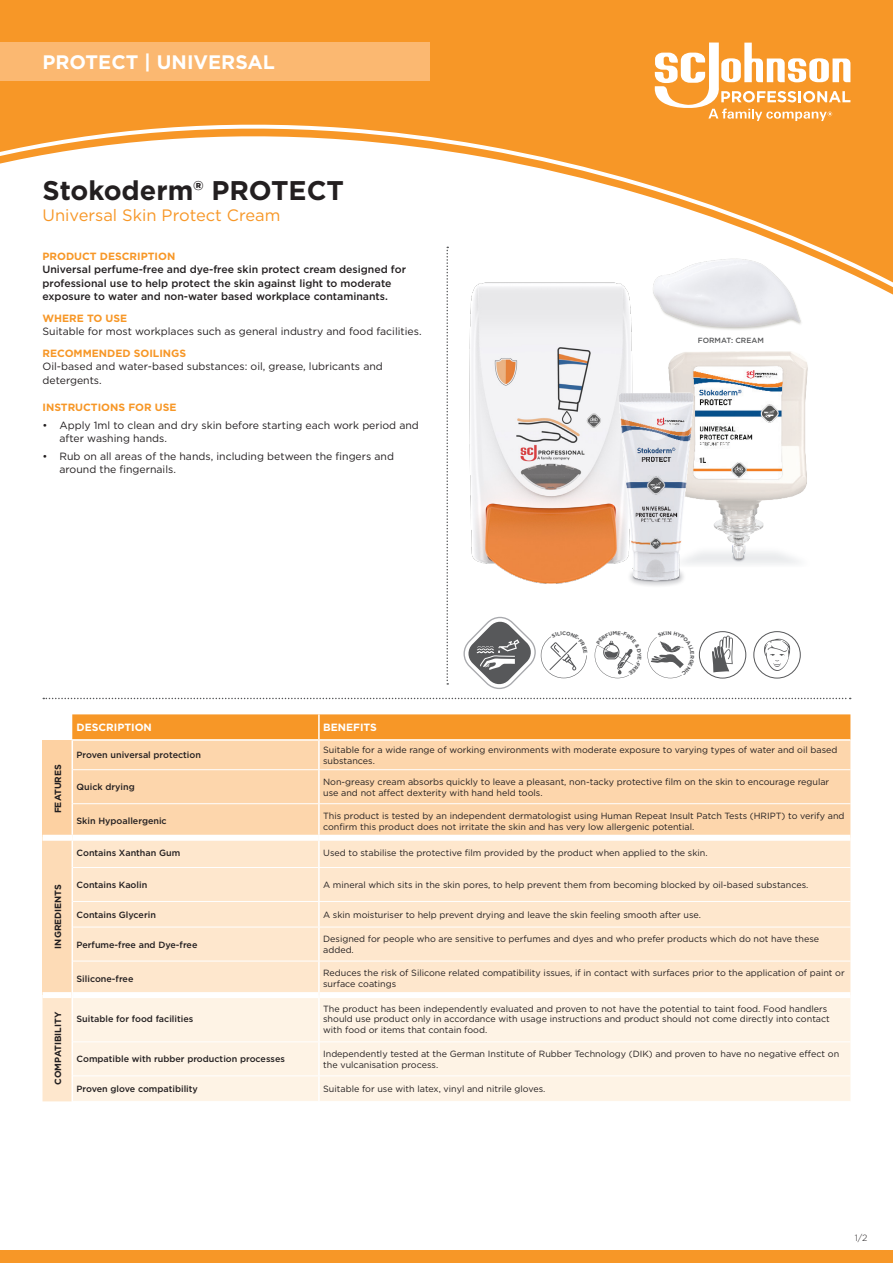
<style>
.page{position:relative;width:893px;height:1263px;background:#fff}
.page>*{position:absolute;margin:0;border:0;box-sizing:border-box;transform-origin:0 0}
.t1{font:700 27px "Gotham";color:#231f20}
.t2{font:700 19.5px "Gotham";color:#fff}
.t3{font:16.5px "Gotham";color:#f79727}
.t4{font:10.5px/13.5px "Gotham";color:#231f20}
.t5{font:500 10.5px/13.5px "Gotham";color:#231f20}
.t6{font:700 10.5px "Gotham";color:#f79727}
.t7{font:700 10.5px "Gotham";color:#fff}
.t8{font:9px/10.5px "Gotham";color:#231f20}
.t9{font:500 9px "Gotham";color:#231f20}
.t10{font:700 9px "Gotham";color:#231f20}
.t11{font:300 9px "Gotham";color:#231f20}
.t12{font:500 7.5px "Gotham";color:#57585a}
</style>
<div class="page">
<svg style="left:43px;top:698px;width:808px;height:1px"></svg>
<svg style="left:446px;top:301px;width:2px;height:384px"></svg>
<div style="left:0;top:0;width:893px;height:301px;background:#f79727"></div>
<svg style="left:0;top:119px;width:893px;height:175px"></svg>
<svg style="left:655px;top:43px;width:195px;height:78px"></svg>
<div style="left:0;top:43px;width:429px;height:38px;background:#fbb871"></div>
<div style="left:0;top:1250px;width:893px;height:13px;background:#f79727"></div>
<img style="left:455px;top:270px;width:191px;height:314px">
<img style="left:541px;top:345px;width:267px;height:241px">
<div style="left:43px;top:740px;width:29px;height:98px;background:#fdd1a2"></div>
<div style="left:73px;top:770px;width:777px;height:65px;background:#fdd6ac"></div>
<div style="left:43px;top:841px;width:807px;height:260px;background:#fee7cd"></div>
<div style="left:73px;top:998px;width:777px;height:103px;background:#fef3e5"></div>
<svg style="left:72px;top:714px;width:778px;height:56px;background:#fab96f"></svg>
<hr style="left:318px;top:741px;width:2px;height:28px;background:#fff">
<hr style="left:318px;top:770px;width:2px;height:33px;background:#fff">
<hr style="left:318px;top:804px;width:2px;height:31px;background:#fff">
<hr style="left:72px;top:739px;width:247px;height:2px;background:#fff">
<hr style="left:319px;top:739px;width:531px;height:2px;background:#fff">
<hr style="left:73px;top:769px;width:246px;height:1px;background:#fff">
<hr style="left:319px;top:769px;width:531px;height:1px;background:#fff">
<hr style="left:73px;top:803px;width:246px;height:1px;background:#fff">
<hr style="left:319px;top:803px;width:531px;height:1px;background:#fff">
<div style="left:43px;top:835px;width:29px;height:6px;background:#fff"></div>
<div style="left:73px;top:992px;width:245px;height:6px;background:#fff"></div>
<div style="left:320px;top:992px;width:530px;height:6px;background:#fff"></div>
<div style="left:43px;top:992px;width:29px;height:6px;background:#fff"></div>
<hr style="left:318px;top:841px;width:2px;height:26px;background:#fff">
<hr style="left:318px;top:868px;width:2px;height:33px;background:#fff">
<hr style="left:318px;top:902px;width:2px;height:25px;background:#fff">
<hr style="left:318px;top:927px;width:2px;height:34px;background:#fff">
<hr style="left:318px;top:961px;width:2px;height:34px;background:#fff">
<hr style="left:318px;top:995px;width:2px;height:46px;background:#fff">
<hr style="left:318px;top:1042px;width:2px;height:33px;background:#fff">
<hr style="left:318px;top:1076px;width:2px;height:25px;background:#fff">
<hr style="left:73px;top:867px;width:246px;height:1px;background:#fff">
<hr style="left:319px;top:867px;width:531px;height:1px;background:#fff">
<hr style="left:73px;top:901px;width:246px;height:1px;background:#fff">
<hr style="left:319px;top:901px;width:531px;height:1px;background:#fff">
<hr style="left:73px;top:927px;width:246px;height:1px;background:#fff">
<hr style="left:319px;top:927px;width:531px;height:1px;background:#fff">
<hr style="left:73px;top:961px;width:246px;height:1px;background:#fff">
<hr style="left:319px;top:961px;width:531px;height:1px;background:#fff">
<hr style="left:73px;top:1041px;width:246px;height:1px;background:#fff">
<hr style="left:319px;top:1041px;width:531px;height:1px;background:#fff">
<hr style="left:72px;top:995px;width:1px;height:47px;background:#fff">
<hr style="left:72px;top:1042px;width:1px;height:34px;background:#fff">
<svg style="left:72px;top:1076px;width:1px;height:25px"></svg>
<svg style="left:72px;top:841px;width:1px;height:26px"></svg>
<hr style="left:72px;top:867px;width:1px;height:34px;background:#fff">
<svg style="left:72px;top:901px;width:1px;height:26px"></svg>
<hr style="left:72px;top:927px;width:1px;height:34px;background:#fff">
<hr style="left:72px;top:961px;width:1px;height:34px;background:#fff">
<hr style="left:318px;top:714px;width:2px;height:25px;background:#fff">
<hr style="left:73px;top:1075px;width:246px;height:1px;background:#fff">
<hr style="left:319px;top:1075px;width:531px;height:1px;background:#fff">
<img style="left:646px;top:237px;width:167px;height:120px">
<svg style="left:712px;top:636px;width:21px;height:36px"></svg>
<div style="left:699px;top:631px;width:47px;height:47px;border:1px solid #57585a;border-radius:50%"></div>
<svg style="left:764px;top:639px;width:26px;height:32px"></svg>
<div style="left:754px;top:631px;width:46px;height:47px;border:1px solid #57585a;border-radius:50%"></div>
<svg style="left:463px;top:617px;width:124px;height:72px"></svg>
<svg style="left:647px;top:637px;width:37px;height:41px"></svg>
<svg style="left:595px;top:640px;width:39px;height:38px"></svg>
<p class="t2" style="left:43px;top:50px;width:234px">PROTECT | UNIVERSAL</p>
<p class="t1" style="left:43px;top:173px;width:303px">Stokoderm® PROTECT</p>
<p class="t3" style="left:43px;top:205px;width:239px">Universal Skin Protect Cream</p>
<p class="t6" style="left:43px;top:249px;width:134px">PRODUCT DESCRIPTION</p>
<p class="t5" style="left:43px;top:263px;width:365px">Universal perfume-free and dye-free skin protect cream designed for professional use to help protect the skin against light to moderate exposure to water and non-water based workplace contaminants.</p>
<p class="t6" style="left:43px;top:311px;width:86px">WHERE TO USE</p>
<p class="t4" style="left:43px;top:325px;width:381px">Suitable for most workplaces such as general industry and food facilities.</p>
<p class="t6" style="left:43px;top:346px;width:145px">RECOMMENDED SOILINGS</p>
<p class="t4" style="left:43px;top:360px;width:342px">Oil-based and water-based substances: oil, grease, lubricants and detergents.</p>
<p class="t6" style="left:43px;top:400px;width:136px">INSTRUCTIONS FOR USE</p>
<p class="t4" style="left:60px;top:418px;width:361px;text-indent:-17px">• Apply 1ml to clean and dry skin before starting each work period and after washing hands.</p>
<p class="t4" style="left:60px;top:449px;width:336px;text-indent:-17px">• Rub on all areas of the hands, including between the fingers and around the fingernails.</p>
<p class="t12" style="left:698px;top:336px;width:67px">FORMAT: CREAM</p>
<p class="t10" style="left:52px;top:813px;width:51px;rotate:-90deg">FEATURES</p>
<p class="t10" style="left:52px;top:948px;width:66px;rotate:-90deg">INGREDIENTS</p>
<p class="t7" style="left:77px;top:721px;width:77px">DESCRIPTION</p>
<p class="t7" style="left:323px;top:721px;width:55px">BENEFITS</p>
<p class="t9" style="left:77px;top:749px;width:126px">Proven universal protection</p>
<p class="t8" style="left:323px;top:744px;width:516px">Suitable for a wide range of working environments with moderate exposure to varying types of water and oil based substances.</p>
<p class="t9" style="left:77px;top:781px;width:60px">Quick drying</p>
<p class="t8" style="left:323px;top:776px;width:508px">Non-greasy cream absorbs quickly to leave a pleasant, non-tacky protective film on the skin to encourage regular use and not affect dexterity with hand held tools.</p>
<p class="t9" style="left:77px;top:815px;width:92px">Skin Hypoallergenic</p>
<p class="t8" style="left:323px;top:810px;width:523px">This product is tested by an independent dermatologist using Human Repeat Insult Patch Tests (HRIPT) to verify and confirm this product does not irritate the skin and has very low allergenic potential.</p>
<p class="t9" style="left:77px;top:847px;width:105px">Contains Xanthan Gum</p>
<p class="t8" style="left:323px;top:847px;width:386px">Used to stabilise the protective film provided by the product when applied to the skin.</p>
<p class="t9" style="left:77px;top:879px;width:72px">Contains Kaolin</p>
<p class="t8" style="left:323px;top:879px;width:487px">A mineral which sits in the skin pores, to help prevent them from becoming blocked by oil-based substances.</p>
<p class="t9" style="left:77px;top:909px;width:81px">Contains Glycerin</p>
<p class="t8" style="left:323px;top:909px;width:379px">A skin moisturiser to help prevent drying and leave the skin feeling smooth after use.</p>
<p class="t9" style="left:77px;top:938px;width:122px">Perfume-free and Dye-free</p>
<p class="t8" style="left:323px;top:934px;width:497px">Designed for people who are sensitive to perfumes and dyes and who prefer products which do not have these added.</p>
<p class="t9" style="left:77px;top:972px;width:58px">Silicone-free</p>
<p class="t8" style="left:323px;top:968px;width:523px">Reduces the risk of Silicone related compatibility issues, if in contact with surfaces prior to the application of paint or surface coatings</p>
<p class="t10" style="left:52px;top:1085px;width:74px;rotate:-90deg">COMPATIBILITY</p>
<p class="t9" style="left:77px;top:1013px;width:118px">Suitable for food facilities</p>
<p class="t8" style="left:323px;top:1003px;width:508px">The product has been independently evaluated and proven to not have the potential to taint food. Food handlers should use product only in accordance with usage instructions and product should not come directly into contact with food or items that contain food.</p>
<p class="t9" style="left:77px;top:1053px;width:210px">Compatible with rubber production processes</p>
<p class="t8" style="left:323px;top:1048px;width:518px">Independently tested at the German Institute of Rubber Technology (DIK) and proven to have no negative effect on the vulcanisation process.</p>
<p class="t9" style="left:77px;top:1083px;width:123px">Proven glove compatibility</p>
<p class="t8" style="left:323px;top:1083px;width:224px">Suitable for use with latex, vinyl and nitrile gloves.</p>
<p class="t11" style="left:855px;top:1232px;width:14px">1/2</p>
</div>
